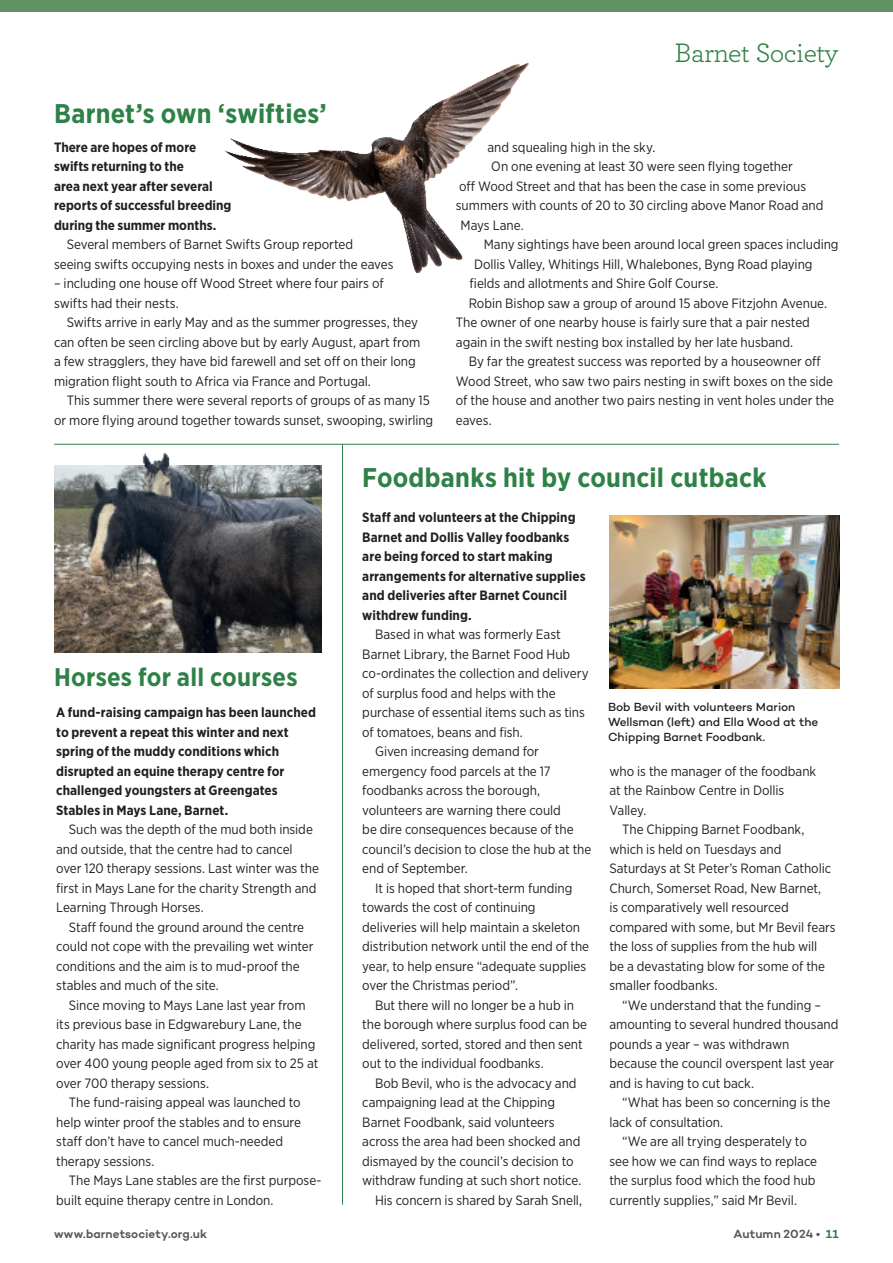
<style>
.page{position:relative;width:893px;height:1263px;background:#fff}
.page>*{position:absolute;margin:0;border:0;box-sizing:border-box;transform-origin:0 0}
.Headline{font:28.05px "Archer Pro";letter-spacing:-.02em;color:#2e8147}
.Body{font:700 27px "Gotham Narrow";letter-spacing:.01em;color:#2e8147}
.Body-2{font:700 25.5px "Gotham Narrow";letter-spacing:.01em;color:#2e8147}
.Body-3{font:13.5px/19.5px "Gotham Narrow";letter-spacing:-.005em;color:#231f20}
.Body-4{font:700 13.5px/19.5px "Gotham Narrow";letter-spacing:.005em;color:#231f20}
.t1{font:500 12px/15px "Campton";letter-spacing:-.005em;color:#231f20}
.Body-5{font:600 12px "Campton";letter-spacing:.005em;color:#57585a}
.s1{color:#2e8147}
</style>
<div class="page">
<div style="left:0;top:0;width:893px;height:12px;background:#619262"></div>
<hr style="left:54px;top:444px;width:785px;height:1px;background:#2e8147">
<hr style="left:342px;top:444px;width:1px;height:761px;background:#2e8147">
<img style="left:54px;top:475px;width:267px;height:177px">
<img style="left:609px;top:515px;width:231px;height:173px">
<img style="left:224px;top:62px;width:305px;height:212px">
<img style="left:54px;top:444px;width:267px;height:31px">
<p class="Body" style="left:54px;top:96px;width:274px">Barnet’s own ‘swifties’</p>
<p class="Body-4" style="left:54px;top:137px;width:179px">There are hopes of more swifts returning to the<br>area next year after several reports of successful breeding during the summer months.</p>
<p class="Body-3" style="left:54px;top:234px;width:341px;text-indent:13px">Several members of Barnet Swifts Group reported seeing swifts occupying nests in boxes and under the eaves</p>
<p class="Body-3" style="left:54px;top:273px;width:331px">– including one house off Wood Street where four pairs of swifts had their nests.</p>
<p class="Body-3" style="left:54px;top:312px;width:368px;text-indent:13px">Swifts arrive in early May and as the summer progresses, they can often be seen circling above but by early August, apart from a few stragglers, they have bid farewell and set off on their long migration flight south to Africa via France and Portugal.</p>
<p class="Body-3" style="left:54px;top:390px;width:381px;text-align:right">This summer there were several reports of groups of as many 15<br>or more flying around together towards sunset, swooping, swirling</p>
<p class="Headline" style="left:674px;top:33px;width:166px">Barnet Society</p>
<p class="Body-3" style="left:488px;top:137px;width:169px">and squealing high in the sky.</p>
<p class="Body-3" style="left:491px;top:156px;width:303px">On one evening at least 30 were seen flying together</p>
<p class="Body-3" style="left:459px;top:176px;width:349px">off Wood Street and that has been the case in some previous</p>
<p class="Body-3" style="left:456px;top:195px;width:369px">summers with counts of 20 to 30 circling above Manor Road and</p>
<p class="Body-3" style="left:460px;top:215px;width:65px">Mays Lane.</p>
<p class="Body-3" style="left:484px;top:234px;width:356px">Many sightings have been around local green spaces including</p>
<p class="Body-3" style="left:474px;top:254px;width:340px">Dollis Valley, Whitings Hill, Whalebones, Byng Road playing</p>
<p class="Body-3" style="left:470px;top:273px;width:250px">fields and allotments and Shire Golf Course.</p>
<p class="Body-3" style="left:456px;top:293px;width:373px;text-indent:13px">Robin Bishop saw a group of around 15 above Fitzjohn Avenue.<br>The owner of one nearby house is fairly sure that a pair nested again in the swift nesting box installed by her late husband.</p>
<p class="Body-3" style="left:456px;top:351px;width:380px;text-indent:13px">By far the greatest success was reported by a houseowner off Wood Street, who saw two pairs nesting in swift boxes on the side of the house and another two pairs nesting in vent holes under the eaves.</p>
<p class="Body-2" style="left:54px;top:660px;width:245px">Horses for all courses</p>
<p class="Body-4" style="left:56px;top:702px;width:261px">A fund-raising campaign has been launched to prevent a repeat this winter and next spring of the muddy conditions which disrupted an equine therapy centre for challenged youngsters at Greengates Stables in Mays Lane, Barnet.</p>
<p class="Body-3" style="left:56px;top:819px;width:264px;text-indent:13px">Such was the depth of the mud both inside and outside, that the centre had to cancel over 120 therapy sessions. Last winter was the first in Mays Lane for the charity Strength and Learning Through Horses.</p>
<p class="Body-3" style="left:56px;top:917px;width:259px;text-indent:13px">Staff found the ground around the centre could not cope with the prevailing wet winter conditions and the aim is to mud-proof the stables and much of the site.</p>
<p class="Body-3" style="left:56px;top:995px;width:264px;text-indent:13px">Since moving to Mays Lane last year from its previous base in Edgwarebury Lane, the charity has made significant progress helping over 400 young people aged from six to 25 at over 700 therapy sessions.</p>
<p class="Body-3" style="left:56px;top:1092px;width:246px;text-indent:13px">The fund-raising appeal was launched to help winter proof the stables and to ensure staff don’t have to cancel much-needed therapy sessions.</p>
<p class="Body-3" style="left:56px;top:1170px;width:267px;text-indent:13px">The Mays Lane stables are the first purpose&shy;built equine therapy centre in London.</p>
<p class="Body" style="left:362px;top:460px;width:406px">Foodbanks hit by council cutback</p>
<p class="Body-4" style="left:362px;top:507px;width:225px">Staff and volunteers at the Chipping Barnet and Dollis Valley foodbanks are being forced to start making arrangements for alternative supplies and deliveries after Barnet Council withdrew funding.</p>
<p class="Body-3" style="left:362px;top:624px;width:228px;text-indent:13px">Based in what was formerly East Barnet Library, the Barnet Food Hub co-ordinates the collection and delivery of surplus food and helps with the purchase of essential items such as tins of tomatoes, beans and fish.</p>
<p class="Body-3" style="left:362px;top:741px;width:231px;text-indent:13px">Given increasing demand for emergency food parcels at the 17 foodbanks across the borough, volunteers are warning there could<br>be dire consequences because of the council’s decision to close the hub at the end of September.</p>
<p class="Body-3" style="left:362px;top:878px;width:228px;text-indent:13px">It is hoped that short-term funding towards the cost of continuing deliveries will help maintain a skeleton distribution network until the end of the year, to help ensure “adequate supplies over the Christmas period”.</p>
<p class="Body-3" style="left:362px;top:995px;width:226px;text-indent:13px">But there will no longer be a hub in the borough where surplus food can be delivered, sorted, stored and then sent out to the individual foodbanks.</p>
<p class="Body-3" style="left:362px;top:1073px;width:221px;text-indent:13px">Bob Bevil, who is the advocacy and campaigning lead at the Chipping Barnet Foodbank, said volunteers across the area had been shocked and dismayed by the council’s decision to withdraw funding at such short notice.</p>
<p class="Body-3" style="left:375px;top:1190px;width:209px">His concern is shared by Sarah Snell,</p>
<p class="t1" style="left:608px;top:699px;width:212px">Bob Bevil with volunteers Marion<br>Wellsman (left) and Ella Wood at the<br>Chipping Barnet Foodbank.</p>
<p class="Body-3" style="left:609px;top:761px;width:208px">who is the manager of the foodbank at the Rainbow Centre in Dollis<br>Valley.</p>
<p class="Body-3" style="left:609px;top:819px;width:228px;text-indent:13px">The Chipping Barnet Foodbank, which is held on Tuesdays and<br>Saturdays at St Peter’s Roman Catholic<br>Church, Somerset Road, New Barnet,<br>is comparatively well resourced compared with some, but Mr Bevil fears the loss of supplies from the hub will<br>be a devastating blow for some of the smaller foodbanks.</p>
<p class="Body-3" style="left:609px;top:995px;width:230px;text-indent:13px">“We understand that the funding – amounting to several hundred thousand pounds a year – was withdrawn because the council overspent last year and is having to cut back.</p>
<p class="Body-3" style="left:609px;top:1092px;width:222px;text-indent:13px">“What has been so concerning is the lack of consultation.</p>
<p class="Body-3" style="left:609px;top:1131px;width:209px;text-indent:13px">“We are all trying desperately to see how we can find ways to replace the surplus food which the food hub currently supplies,” said Mr Bevil.</p>
<p class="Body-5" style="left:54px;top:1226px;width:155px">www.barnetsociety.org.uk</p>
<p class="Body-5" style="left:734px;top:1226px;width:106px">Autumn 2024 • <span class="s1">11</span></p>
</div>
